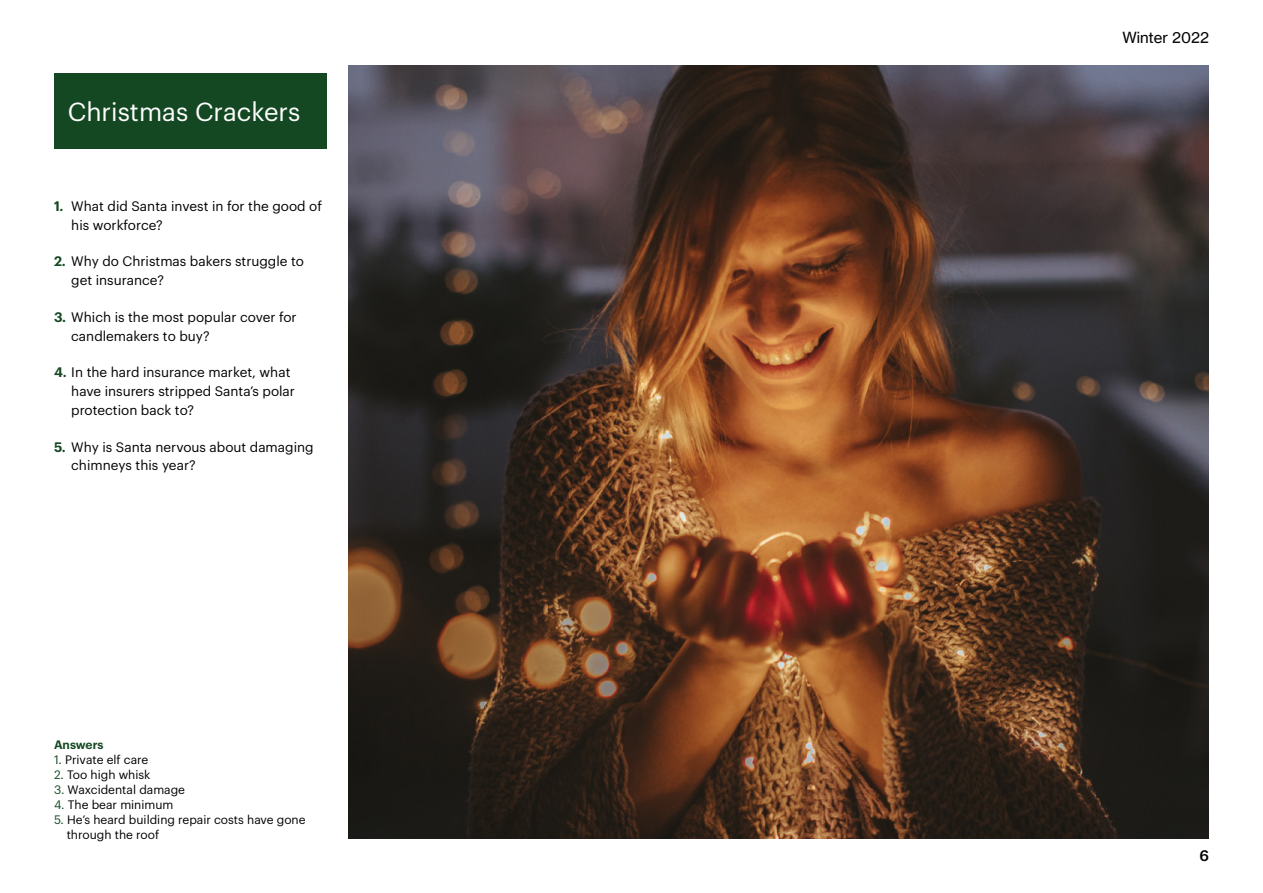
<style>
.page{position:relative;width:1263px;height:893px;background:#fff}
.page>*{position:absolute;margin:0;border:0;box-sizing:border-box;transform-origin:0 0}
.t1{font:25.5px "Graphik";color:#fff}
.t2{font:15px "N Haas Grotesk TX Pro 55 Rg";color:#000}
.t3{font:500 15px "Graphik";color:#000}
.t4{font:13.5px/18.8px "Graphik";color:#000}
.t5{font:12px/15px "Graphik";color:#000}
.t6{font:600 12px "Graphik";color:#144822}
.s1{font-weight:600;color:#144822}
.s2{color:#144822}
</style>
<div class="page">
<img style="left:348px;top:65px;width:861px;height:774px">
<div style="left:54px;top:73px;width:273px;height:76px;background:#144822"></div>
<h1 class="t1" style="left:68px;top:92px;width:234px">Christmas Crackers</h1>
<p class="t4" style="left:71px;top:195px;width:252px;text-indent:-17px"><span class="s1">1.</span> What did Santa invest in for the good of his workforce?</p>
<p class="t4" style="left:71px;top:251px;width:234px;text-indent:-17px"><span class="s1">2.</span> Why do Christmas bakers struggle to get insurance?</p>
<p class="t4" style="left:71px;top:306px;width:227px;text-indent:-17px"><span class="s1">3.</span> Which is the most popular cover for candlemakers to buy?</p>
<p class="t4" style="left:71px;top:362px;width:225px;text-indent:-17px"><span class="s1">4.</span> In the hard insurance market, what have insurers stripped Santa’s polar protection back to?</p>
<p class="t4" style="left:71px;top:436px;width:244px;text-indent:-17px"><span class="s1">5.</span> Why is Santa nervous about damaging chimneys this year?</p>
<p class="t6" style="left:54px;top:735px;width:51px">Answers</p>
<p class="t5" style="left:54px;top:751px;width:96px"><span class="s2">1.</span> Private elf care</p>
<p class="t5" style="left:54px;top:766px;width:98px"><span class="s2">2.</span> Too high whisk</p>
<p class="t5" style="left:54px;top:781px;width:133px"><span class="s2">3.</span> Waxcidental damage</p>
<p class="t5" style="left:54px;top:796px;width:121px"><span class="s2">4.</span> The bear minimum</p>
<p class="t5" style="left:67px;top:811px;width:240px;text-indent:-13px"><span class="s2">5.</span> He’s heard building repair costs have gone through the roof</p>
<p class="t2" style="left:1122px;top:29px;width:88px">Winter 2022</p>
<p class="t3" style="left:1199px;top:844px;width:11px">6</p>
</div>
